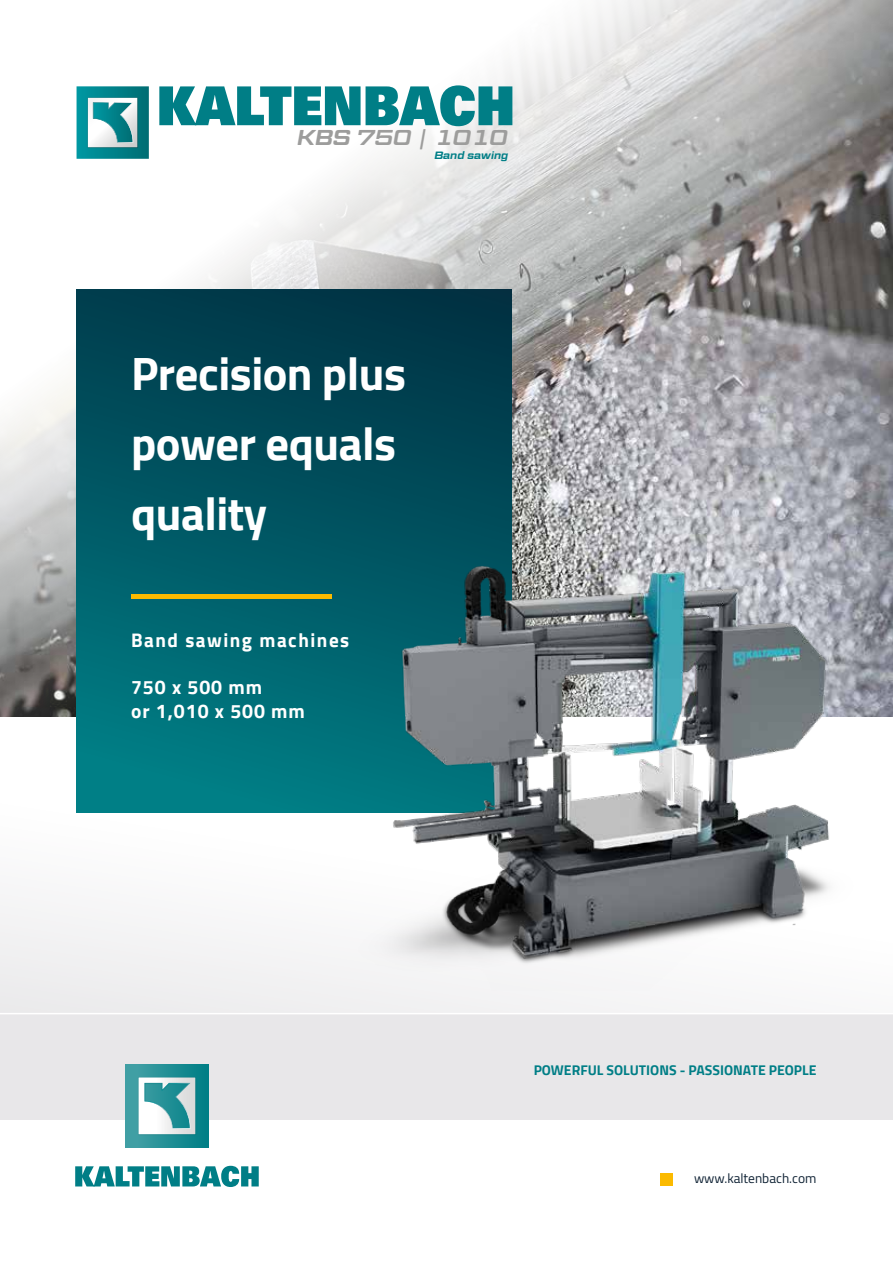
<style>
.page{position:relative;width:893px;height:1263px;background:#fff}
.page>*{position:absolute;margin:0;border:0;box-sizing:border-box;transform-origin:0 0}
.t1{font:700 46.5px/69.9px "Cairo";letter-spacing:-.01em;color:#fff}
.t2{font:italic 600 21.45px "Geom Graphic";color:#9d9d9c}
.t3{font:700 19.5px/23.4px "Cairo";letter-spacing:.05em;color:#fff}
.t4{font:700 19.5px "Cairo";letter-spacing:.08em;color:#fff}
.t5{font:700 13.95px "Cairo";color:#007e86}
.t6{font:13.5px "Cairo";color:#102335}
.t7{font:italic 600 10.65px "Geom Graphic";color:#007e86}
</style>
<div class="page">
<img style="left:0;top:0;width:893px;height:718px">
<div style="left:0;top:914px;width:893px;height:205px;background:#e8e7e9"></div>
<div style="left:0;top:718px;width:893px;height:295px;background:#f5f5f6"></div>
<svg style="left:75px;top:1166px;width:184px;height:21px"></svg>
<div style="left:126px;top:1065px;width:82px;height:82px;background:linear-gradient(to right,#47a2a8,#007e85)"></div>
<img style="left:136px;top:1075px;width:62px;height:61px">
<svg style="left:139px;top:1078px;width:56px;height:56px"></svg>
<div style="left:77px;top:289px;width:435px;height:523px;background:linear-gradient(to bottom,#003345,#00858b)"></div>
<hr style="left:0;top:1013px;width:893px;height:1px;background:#fff">
<div style="left:660px;top:1173px;width:13px;height:13px;background:#fbba00"></div>
<hr style="left:131px;top:594px;width:200px;height:4px;background:#fbba00">
<img style="left:180px;top:523px;width:713px;height:440px">
<svg style="left:159px;top:86px;width:353px;height:40px"></svg>
<svg style="left:77px;top:86px;width:72px;height:73px"></svg>
<h2 class="t2" style="left:297px;top:124px;width:212px">KBS 750 | 1010</h2>
<p class="t7" style="left:434px;top:149px;width:75px">Band sawing</p>
<h1 class="t1" style="left:131px;top:339px;width:277px">Precision plus power equals quality</h1>
<h3 class="t4" style="left:131px;top:629px;width:220px">Band sawing machines</h3>
<h3 class="t3" style="left:131px;top:676px;width:175px">750 x 500 mm<br>or 1,010 x 500 mm</h3>
<p class="t5" style="left:534px;top:1062px;width:284px">POWERFUL SOLUTIONS - PASSIONATE PEOPLE</p>
<p class="t6" style="left:694px;top:1167px;width:124px">www.kaltenbach.com</p>
</div>
